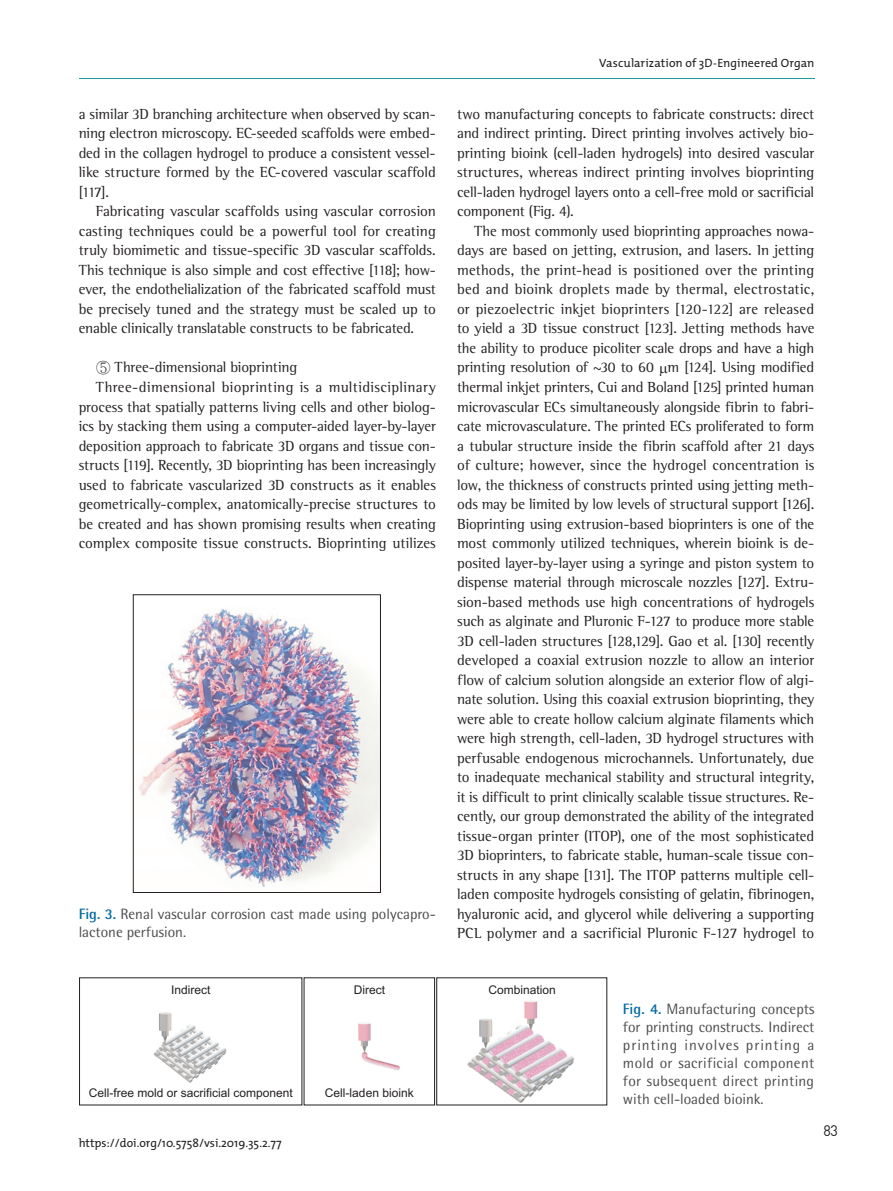
<style>
.page{position:relative;width:893px;height:1191px;background:#fff}
.page>*{position:absolute;margin:0;border:0;box-sizing:border-box;transform-origin:0 0}
.t1{font:15px/19.5px "Rotis Semi Serif Std";letter-spacing:-.005em;color:#231f20;text-align:justify}
.t2{font:15px/18px "Rotis Semi Sans Std";color:#4b4c4d;text-align:justify}
.t3{font:15px "Rotis Semi Serif Std";letter-spacing:.02em;color:#231f20}
.t4{font:15px "Dinreg";color:#231f20;scale:.95 1}
.t5{font:12px "Arial";color:#231f20}
.t6{font:12px "The Mix";color:#231f20}
.s1{font-family:"Batang Che"}
.s2{font-weight:700;color:#0069a4}
</style>
<div class="page">
<hr style="left:79px;top:78px;width:735px;height:1px;background:#1f9b9d">
<svg style="left:79px;top:977px;width:528px;height:128px"></svg>
<img style="left:138px;top:609px;width:241px;height:278px">
<div style="left:133px;top:594px;width:248px;height:298px;border:1px solid #231f20"></div>
<p class="t1" style="left:79px;top:104px;width:359px">a similar 3D branching architecture when observed by scan&shy;ning electron microscopy. EC-seeded scaffolds were embed&shy;ded in the collagen hydrogel to produce a consistent vessel&shy;like structure formed by the EC-covered vascular scaffold [117].</p>
<p class="t1" style="left:79px;top:202px;width:359px;text-indent:17px">Fabricating vascular scaffolds using vascular corrosion casting techniques could be a powerful tool for creating truly biomimetic and tissue-specific 3D vascular scaffolds.<br>This technique is also simple and cost effective [118]; how&shy;ever, the endothelialization of the fabricated scaffold must be precisely tuned and the strategy must be scaled up to enable clinically translatable constructs to be fabricated.</p>
<p class="t1" style="left:96px;top:358px;width:203px"><span class="s1">⑤</span> Three-dimensional bioprinting</p>
<p class="t3" style="left:96px;top:378px;width:342px">Three-dimensional bioprinting is a multidisciplinary</p>
<p class="t1" style="left:79px;top:397px;width:359px">process that spatially patterns living cells and other biolog-</p>
<p class="t1" style="left:79px;top:416px;width:359px">ics by stacking them using a computer-aided layer-by-layer</p>
<p class="t1" style="left:79px;top:436px;width:359px">deposition approach to fabricate 3D organs and tissue con-</p>
<p class="t1" style="left:79px;top:455px;width:359px">structs [119]. Recently, 3D bioprinting has been increasingly</p>
<p class="t1" style="left:79px;top:475px;width:359px">used to fabricate vascularized 3D constructs as it enables</p>
<p class="t1" style="left:79px;top:494px;width:359px">geometrically-complex, anatomically-precise structures to</p>
<p class="t1" style="left:79px;top:514px;width:359px">be created and has shown promising results when creating</p>
<p class="t1" style="left:79px;top:533px;width:359px">complex composite tissue constructs. Bioprinting utilizes</p>
<p class="t2" style="left:79px;top:904px;width:359px"><span class="s2">Fig. 3.</span> Renal vascular corrosion cast made using polycapro&shy;lactone perfusion.</p>
<p class="t6" style="left:599px;top:53px;width:217px">Vascularization of 3D-Engineered Organ</p>
<p class="t1" style="left:457px;top:104px;width:359px">two manufacturing concepts to fabricate constructs: direct and indirect printing. Direct printing involves actively bio&shy;printing bioink (cell-laden hydrogels) into desired vascular structures, whereas indirect printing involves bioprinting cell-laden hydrogel layers onto a cell-free mold or sacrificial component (Fig. 4).</p>
<p class="t1" style="left:457px;top:221px;width:359px;text-indent:17px">The most commonly used bioprinting approaches nowa&shy;days are based on jetting, extrusion, and lasers. In jetting methods, the print-head is positioned over the printing bed and bioink droplets made by thermal, electrostatic, or piezoelectric inkjet bioprinters [120-122] are released to yield a 3D tissue construct [123]. Jetting methods have the ability to produce picoliter scale drops and have a high printing resolution of ~30 to 60 m [124]. Using modified thermal inkjet printers, Cui and Boland [125] printed human microvascular ECs simultaneously alongside fibrin to fabri&shy;cate microvasculature. The printed ECs proliferated to form a tubular structure inside the fibrin scaffold after 21 days of culture; however, since the hydrogel concentration is low, the thickness of constructs printed using jetting meth&shy;ods may be limited by low levels of structural support [126].<br>Bioprinting using extrusion-based bioprinters is one of the most commonly utilized techniques, wherein bioink is de&shy;posited layer-by-layer using a syringe and piston system to dispense material through microscale nozzles [127]. Extru&shy;sion-based methods use high concentrations of hydrogels such as alginate and Pluronic F-127 to produce more stable 3D cell-laden structures [128,129]. Gao et al. [130] recently developed a coaxial extrusion nozzle to allow an interior flow of calcium solution alongside an exterior flow of algi&shy;nate solution. Using this coaxial extrusion bioprinting, they were able to create hollow calcium alginate filaments which were high strength, cell-laden, 3D hydrogel structures with perfusable endogenous microchannels. Unfortunately, due to inadequate mechanical stability and structural integrity, it is difficult to print clinically scalable tissue structures. Re&shy;cently, our group demonstrated the ability of the integrated tissue-organ printer (ITOP), one of the most sophisticated 3D bioprinters, to fabricate stable, human-scale tissue con&shy;structs in any shape [131]. The ITOP patterns multiple cell&shy;laden composite hydrogels consisting of gelatin, fibrinogen, hyaluronic acid, and glycerol while delivering a supporting PCL polymer and a sacrificial Pluronic F-127 hydrogel to</p>
<p class="t5" style="left:171px;top:984px;width:41px">Indirect</p>
<p class="t5" style="left:354px;top:984px;width:33px">Direct</p>
<p class="t5" style="left:488px;top:985px;width:69px">Combination</p>
<p class="t5" style="left:89px;top:1088px;width:206px">Cell-free mold or sacrificial component</p>
<p class="t6" style="left:79px;top:1133px;width:204px">https://doi.org/10.5758/vsi.2019.35.2.77</p>
<p class="t5" style="left:325px;top:1088px;width:90px">Cell-laden bioink</p>
<p class="t2" style="left:623px;top:999px;width:193px"><span class="s2">Fig. 4.</span> Manufacturing concepts for printing constructs. Indirect printing involves printing a mold or sacrificial component for subsequent direct printing with cell-loaded bioink.</p>
<p class="t4" style="left:823px;top:1121px;width:17px">83</p>
</div>
